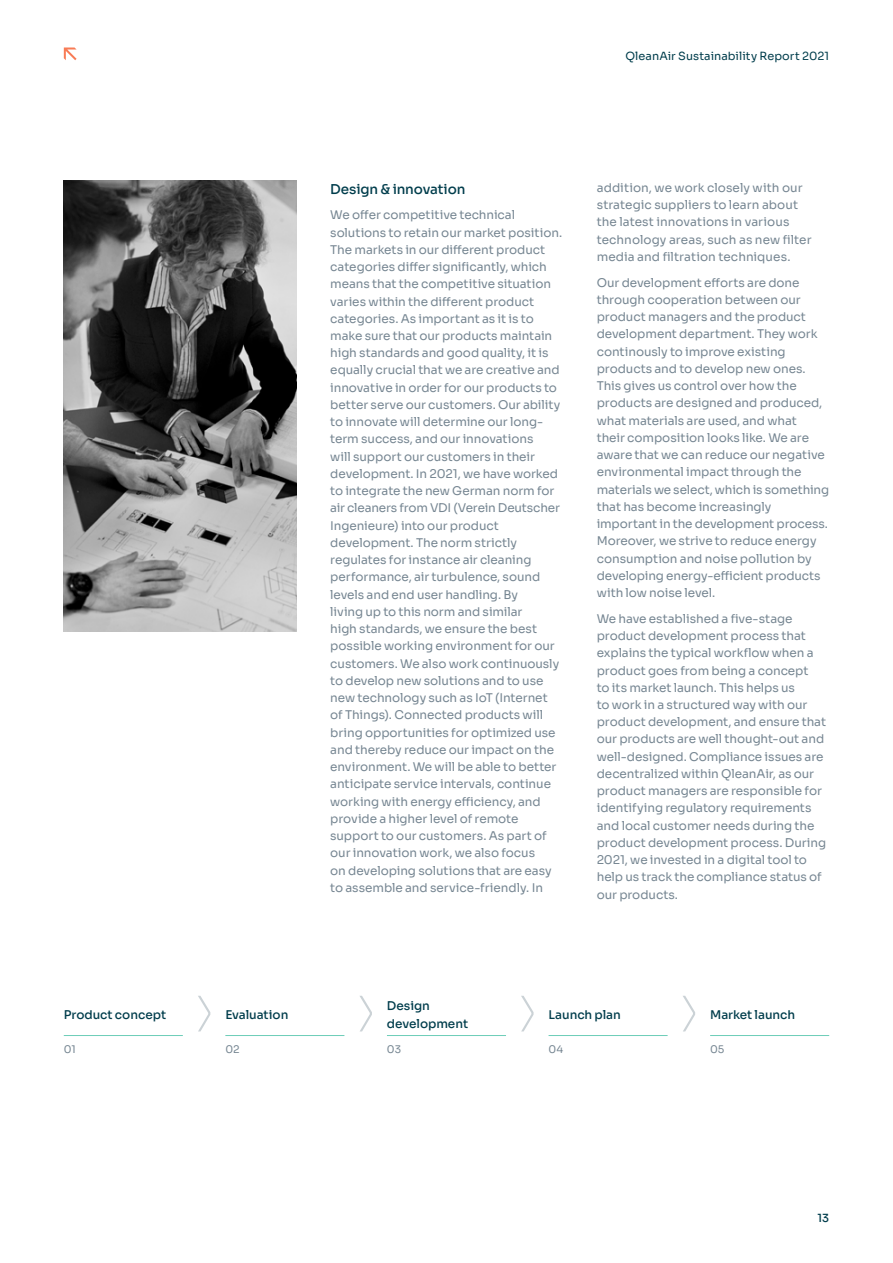
<style>
.page{position:relative;width:893px;height:1263px;background:#fff}
.page>*{position:absolute;margin:0;border:0;box-sizing:border-box;transform-origin:0 0}
.t1{font:500 13.5px "Sora";letter-spacing:-.01em;color:#003d4c}
.t2{font:12px/17.2px "Sora";letter-spacing:-.005em;color:#768692}
.t3{font:500 12px/17.2px "Sora";letter-spacing:-.005em;color:#003d4c}
.t4{font:11.25px "Sora";letter-spacing:.005em;color:#003d4c}
.t5{font:500 11.25px "Sora";color:#003d4c}
.t6{font:10.5px "Sora";letter-spacing:-.005em;color:#768692}
</style>
<div class="page">
<svg style="left:64px;top:48px;width:13px;height:12px"></svg>
<svg style="left:198px;top:996px;width:12px;height:35px"></svg>
<svg style="left:521px;top:996px;width:13px;height:35px"></svg>
<svg style="left:360px;top:996px;width:12px;height:35px"></svg>
<svg style="left:683px;top:996px;width:12px;height:35px"></svg>
<hr style="left:64px;top:1035px;width:119px;height:1px;background:#6dcdb8">
<hr style="left:225px;top:1035px;width:119px;height:1px;background:#6dcdb8">
<hr style="left:387px;top:1035px;width:119px;height:1px;background:#6dcdb8">
<hr style="left:549px;top:1035px;width:119px;height:1px;background:#6dcdb8">
<hr style="left:710px;top:1035px;width:119px;height:1px;background:#6dcdb8">
<img style="left:64px;top:180px;width:232px;height:451px">
<p class="t4" style="left:625px;top:47px;width:205px">QleanAir Sustainability Report 2021</p>
<p class="t1" style="left:330px;top:178px;width:137px">Design &amp; innovation</p>
<p class="t2" style="left:330px;top:205px;width:234px">We offer competitive technical solutions to retain our market position.<br>The markets in our different product categories differ significantly, which means that the competitive situation varies within the different product categories. As important as it is to make sure that our products maintain high standards and good quality, it is equally crucial that we are creative and innovative in order for our products to better serve our customers. Our ability to innovate will determine our long&shy;term success, and our innovations<br>will support our customers in their development. In 2021, we have worked to integrate the new German norm for air cleaners from VDI (Verein Deutscher Ingenieure) into our product development. The norm strictly regulates for instance air cleaning performance, air turbulence, sound levels and end user handling. By<br>living up to this norm and similar<br>high standards, we ensure the best possible working environment for our customers. We also work continuously to develop new solutions and to use new technology such as IoT (Internet of Things). Connected products will bring opportunities for optimized use and thereby reduce our impact on the environment. We will be able to better anticipate service intervals, continue working with energy efficiency, and provide a higher level of remote support to our customers. As part of our innovation work, we also focus<br>on developing solutions that are easy to assemble and service-friendly. In</p>
<p class="t2" style="left:597px;top:178px;width:216px">addition, we work closely with our strategic suppliers to learn about the latest innovations in various technology areas, such as new filter media and filtration techniques.</p>
<p class="t2" style="left:597px;top:273px;width:234px">Our development efforts are done through cooperation between our product managers and the product development department. They work continously to improve existing products and to develop new ones.<br>This gives us control over how the products are designed and produced, what materials are used, and what<br>their composition looks like. We are aware that we can reduce our negative environmental impact through the materials we select, which is something that has become increasingly important in the development process.<br>Moreover, we strive to reduce energy consumption and noise pollution by developing energy-efficient products with low noise level.</p>
<p class="t2" style="left:597px;top:609px;width:231px">We have established a five-stage product development process that explains the typical workflow when a product goes from being a concept<br>to its market launch. This helps us<br>to work in a structured way with our product development, and ensure that our products are well thought-out and well-designed. Compliance issues are decentralized within QleanAir, as our product managers are responsible for identifying regulatory requirements and local customer needs during the product development process. During 2021, we invested in a digital tool to help us track the compliance status of our products.</p>
<p class="t3" style="left:64px;top:1005px;width:104px">Product concept</p>
<p class="t3" style="left:225px;top:1005px;width:65px">Evaluation</p>
<p class="t3" style="left:387px;top:996px;width:83px">Design development</p>
<p class="t3" style="left:549px;top:1005px;width:74px">Launch plan</p>
<p class="t3" style="left:710px;top:1005px;width:87px">Market launch</p>
<p class="t6" style="left:64px;top:1040px;width:14px">01</p>
<p class="t6" style="left:225px;top:1040px;width:16px">02</p>
<p class="t6" style="left:387px;top:1040px;width:16px">03</p>
<p class="t6" style="left:549px;top:1040px;width:16px">04</p>
<p class="t6" style="left:710px;top:1040px;width:16px">05</p>
<p class="t5" style="left:817px;top:1209px;width:13px">13</p>
</div>
